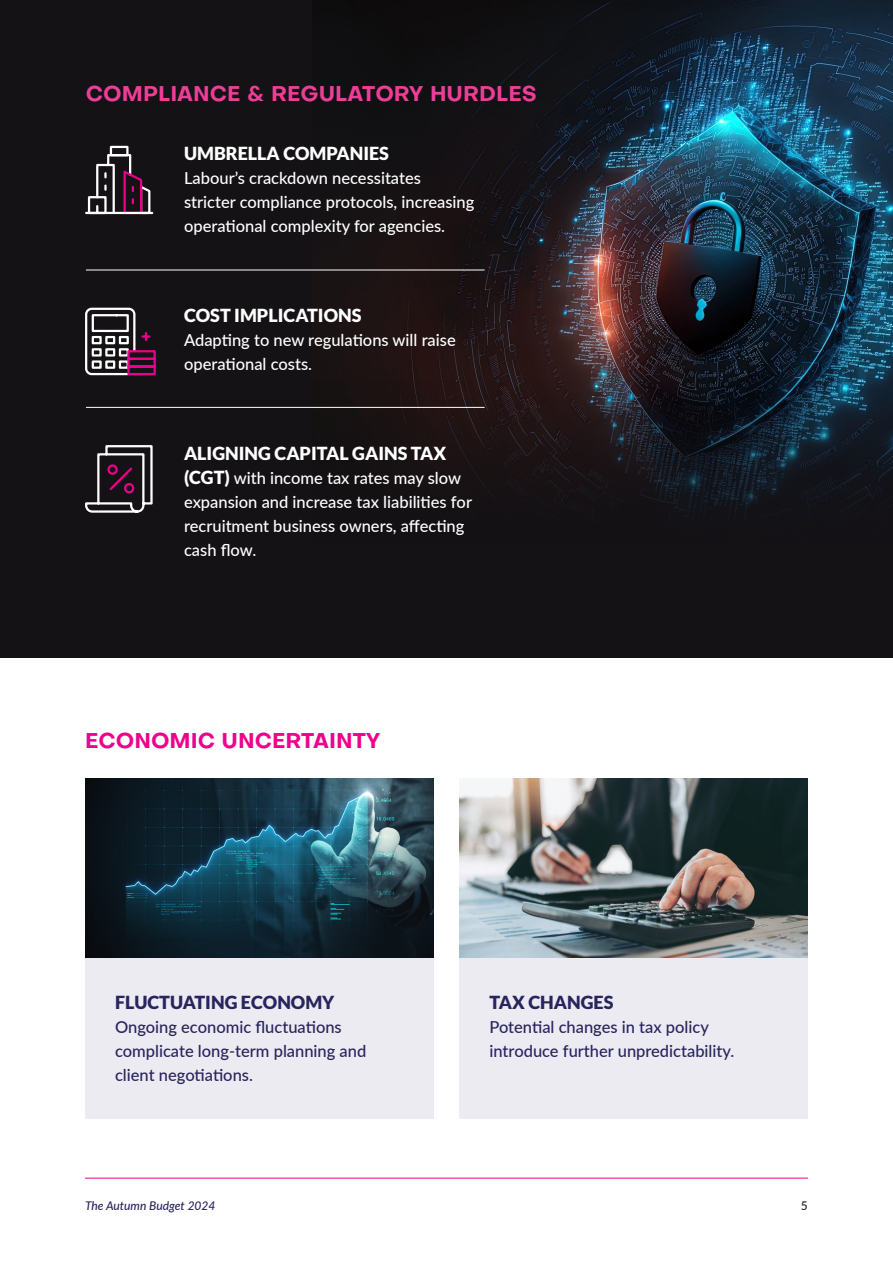
<style>
.page{position:relative;width:893px;height:1263px;background:#fff}
.page>*{position:absolute;margin:0;border:0;box-sizing:border-box;transform-origin:0 0}
.Sub_Headline{font:700 21px "Objective";color:#ed3e97}
.Sub_Headline-2{font:700 21px "Objective";color:#ed028c}
.Body{font:900 18px "Lato";color:#fff}
.Body-2{font:900 18px "Lato";color:#27245e}
.Body-3{font:500 16.5px/24px "Lato";color:#fff}
.Body-4{font:500 16.5px/24px "Lato";color:#27245e}
.t1{font:italic 500 12px "Lato";color:#27245e}
.t2{font:500 12px "Lato";color:#231f20}
.s1{font-weight:900;font-size:18px}
</style>
<div class="page">
<hr style="left:85px;top:1178px;width:723px;height:1px;background:#ed028c">
<div style="left:85px;top:779px;width:348px;height:340px;background:#ecebf1"></div>
<div style="left:459px;top:779px;width:349px;height:340px;background:#ecebf1"></div>
<div style="left:0;top:0;width:893px;height:657px;background:#141215"></div>
<img style="left:312px;top:0;width:581px;height:515px">
<hr style="left:86px;top:270px;width:399px;height:1px;background:#fff">
<hr style="left:86px;top:407px;width:399px;height:1px;background:#fff">
<svg style="left:85px;top:307px;width:71px;height:69px"></svg>
<svg style="left:87px;top:145px;width:65px;height:70px"></svg>
<hr style="left:86px;top:212px;width:66px;height:2px;background:#fff">
<svg style="left:85px;top:445px;width:68px;height:68px"></svg>
<img style="left:85px;top:779px;width:348px;height:178px">
<img style="left:459px;top:779px;width:349px;height:178px">
<p class="Sub_Headline" style="left:86px;top:78px;width:453px">COMPLIANCE &amp; REGULATORY HURDLES</p>
<p class="Body" style="left:184px;top:143px;width:206px">UMBRELLA COMPANIES</p>
<p class="Body-3" style="left:184px;top:166px;width:292px">Labour’s crackdown necessitates stricter compliance protocols, increasing operational complexity for agencies.</p>
<p class="Body" style="left:184px;top:305px;width:179px">COST IMPLICATIONS</p>
<p class="Body-3" style="left:184px;top:327px;width:273px">Adapting to new regulations will raise operational costs.</p>
<p class="Body" style="left:184px;top:442px;width:264px">ALIGNING CAPITAL GAINS TAX</p>
<p class="Body-3" style="left:184px;top:465px;width:289px"><span class="s1">(CGT)</span> with income tax rates may slow expansion and increase tax liabilities for recruitment business owners, affecting cash flow.</p>
<p class="Sub_Headline-2" style="left:85px;top:725px;width:297px">ECONOMIC UNCERTAINTY</p>
<p class="Body-2" style="left:115px;top:992px;width:221px">FLUCTUATING ECONOMY</p>
<p class="Body-4" style="left:115px;top:1014px;width:253px">Ongoing economic fluctuations complicate long-term planning and client negotiations.</p>
<p class="Body-2" style="left:489px;top:992px;width:125px">TAX CHANGES</p>
<p class="Body-4" style="left:489px;top:1014px;width:246px">Potential changes in tax policy introduce further unpredictability.</p>
<p class="t1" style="left:85px;top:1197px;width:132px">The Autumn Budget 2024</p>
<p class="t2" style="left:801px;top:1197px;width:8px">5</p>
</div>
